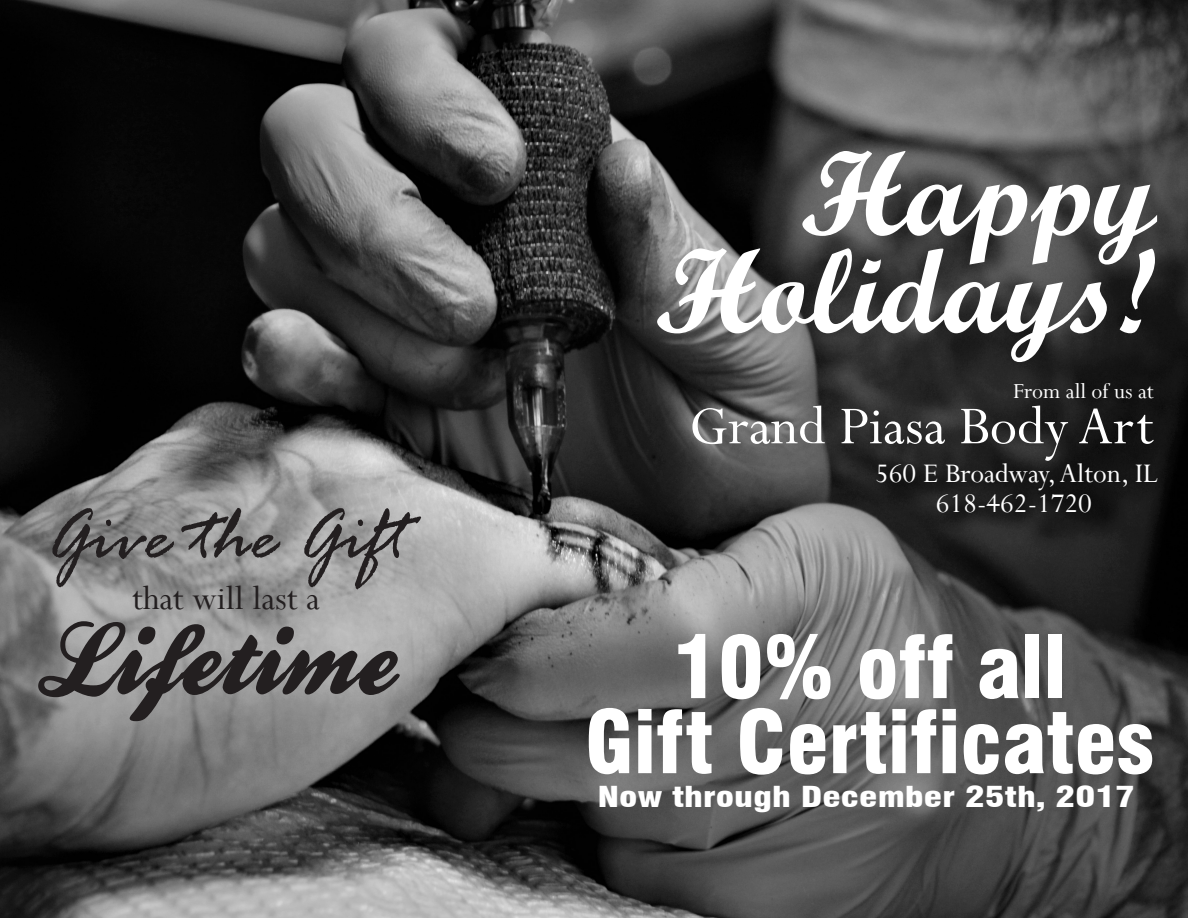
<style>
.page{position:relative;width:1188px;height:918px;background:#fff}
.page>*{position:absolute;margin:0;border:0;box-sizing:border-box;transform-origin:0 0}
.t1{font:120px/97.5px "Script MT Bold";color:#fff;text-align:right}
.t2{font:italic 82.5px "Rage";color:#231f20}
.t3{font:60px "Perpetua";color:#fff}
.t4{font:37.5px "Perpetua";color:#231f20}
.t5{font:30px/30px "Perpetua";color:#fff;text-align:center}
.t6{font:900 condensed 28.2px "Swiss 721 BT";color:#fff;scale:1.31 1}
.t7{font:24px "Perpetua";color:#fff}
</style>
<div class="page">
<img style="left:0;top:0;width:1188px;height:918px">
<svg style="left:678px;top:634px;width:27px;height:64px"></svg>
<svg style="left:722px;top:634px;width:38px;height:65px"></svg>
<svg style="left:767px;top:634px;width:63px;height:65px"></svg>
<svg style="left:860px;top:634px;width:92px;height:65px"></svg>
<svg style="left:980px;top:649px;width:39px;height:50px"></svg>
<div style="left:1026px;top:634px;width:13px;height:64px;background:#fff"></div>
<div style="left:1048px;top:634px;width:13px;height:64px;background:#fff"></div>
<svg style="left:589px;top:708px;width:40px;height:66px"></svg>
<svg style="left:638px;top:709px;width:74px;height:65px"></svg>
<svg style="left:740px;top:708px;width:42px;height:67px"></svg>
<svg style="left:790px;top:724px;width:35px;height:50px"></svg>
<svg style="left:833px;top:712px;width:53px;height:62px"></svg>
<svg style="left:892px;top:709px;width:14px;height:64px"></svg>
<svg style="left:912px;top:709px;width:24px;height:64px"></svg>
<svg style="left:943px;top:709px;width:13px;height:64px"></svg>
<svg style="left:964px;top:724px;width:35px;height:50px"></svg>
<svg style="left:1005px;top:712px;width:147px;height:62px"></svg>
<svg style="left:38px;top:621px;width:362px;height:100px;background:#757474"></svg>
<h2 class="t2" style="left:46px;top:491px;width:362px">Give the Gift</h2>
<p class="t4" style="left:132px;top:575px;width:189px">that will last a</p>
<h1 class="t1" style="left:654px;top:144px;width:503px">Happy<br>Holidays!</h1>
<p class="t7" style="left:1013px;top:376px;width:142px">From all of us at</p>
<h3 class="t3" style="left:689px;top:388px;width:466px">Grand Piasa Body Art</h3>
<p class="t5" style="left:875px;top:458px;width:284px">560 E Broadway, Alton, IL<br>618-462-1720</p>
<p class="t6" style="left:597px;top:780px;width:412px">Now through December 25th, 2017</p>
</div>
